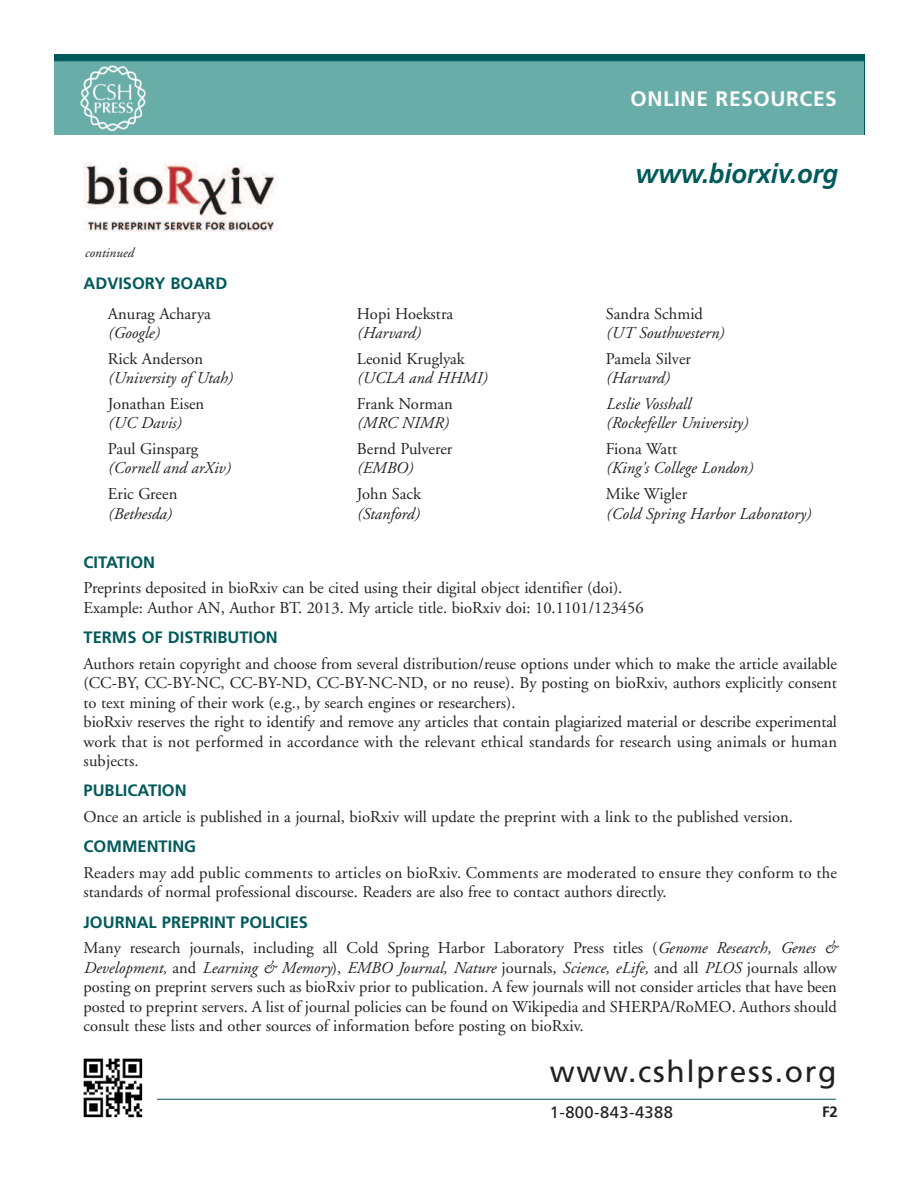
<style>
.page{position:relative;width:918px;height:1188px;background:#fff}
.page>*{position:absolute;margin:0;border:0;box-sizing:border-box;transform-origin:0 0}
.t1{font:30px "Frutiger";letter-spacing:.055em;color:#231f20}
.t2{font:italic 700 27px "Frutiger";letter-spacing:-.005em;color:#00595a;scale:.95 1}
.t3{font:700 21px "Frutiger";letter-spacing:.03em;color:#fff}
.t4{font:16.5px/19.5px "Adobe Garamond";color:#231f20}
.t5{font:italic 16.5px/25.5px "Adobe Garamond";color:#231f20}
.t6{font:700 16.5px "Frutiger";color:#00595a}
.t7{font:16.5px "Frutiger";letter-spacing:.03em;color:#231f20}
.t8{font:700 15px "Frutiger";color:#231f20}
.t9{font:italic 13.5px "Adobe Garamond";color:#231f20}
.s1{font-style:italic}
</style>
<div class="page">
<img style="left:54px;top:54px;width:810px;height:81px">
<img style="left:83px;top:1058px;width:60px;height:60px">
<hr style="left:157px;top:1099px;width:679px;height:1px;background:#00595a">
<img style="left:83px;top:163px;width:195px;height:69px">
<p class="t3" style="left:630px;top:90px;width:208px">ONLINE RESOURCES</p>
<p class="t9" style="left:85px;top:248px;width:50px">continued</p>
<p class="t6" style="left:84px;top:276px;width:145px">ADVISORY BOARD</p>
<p class="t4" style="left:108px;top:305px;width:104px">Anurag Acharya</p>
<p class="t5" style="left:108px;top:322px;width:53px">(Google)</p>
<p class="t4" style="left:108px;top:350px;width:97px">Rick Anderson</p>
<p class="t5" style="left:108px;top:367px;width:126px">(University of Utah)</p>
<p class="t4" style="left:108px;top:395px;width:98px">Jonathan Eisen</p>
<p class="t5" style="left:108px;top:412px;width:75px">(UC Davis)</p>
<p class="t4" style="left:108px;top:440px;width:92px">Paul Ginsparg</p>
<p class="t5" style="left:108px;top:457px;width:124px">(Cornell and arXiv)</p>
<p class="t4" style="left:108px;top:485px;width:71px">Eric Green</p>
<p class="t5" style="left:108px;top:502px;width:65px">(Bethesda)</p>
<p class="t4" style="left:357px;top:305px;width:98px">Hopi Hoekstra</p>
<p class="t5" style="left:357px;top:322px;width:65px">(Harvard)</p>
<p class="t4" style="left:357px;top:350px;width:109px">Leonid Kruglyak</p>
<p class="t5" style="left:357px;top:367px;width:131px">(UCLA and HHMI)</p>
<p class="t4" style="left:357px;top:395px;width:97px">Frank Norman</p>
<p class="t5" style="left:357px;top:412px;width:93px">(MRC NIMR)</p>
<p class="t4" style="left:357px;top:440px;width:97px">Bernd Pulverer</p>
<p class="t5" style="left:357px;top:457px;width:57px">(EMBO)</p>
<p class="t4" style="left:357px;top:485px;width:65px">John Sack</p>
<p class="t5" style="left:357px;top:502px;width:64px">(Stanford)</p>
<h2 class="t2" style="left:635px;top:163px;width:215px">www.biorxiv.org</h2>
<p class="t4" style="left:606px;top:305px;width:99px">Sandra Schmid</p>
<p class="t5" style="left:606px;top:322px;width:119px">(UT Southwestern)</p>
<p class="t4" style="left:606px;top:350px;width:87px">Pamela Silver</p>
<p class="t5" style="left:606px;top:367px;width:86px">(Harvard)<br>Leslie Vosshall</p>
<p class="t5" style="left:606px;top:412px;width:143px">(Rockefeller University)</p>
<p class="t4" style="left:606px;top:440px;width:73px">Fiona Watt</p>
<p class="t5" style="left:606px;top:457px;width:148px">(King's College London)</p>
<p class="t4" style="left:606px;top:485px;width:83px">Mike Wigler</p>
<p class="t5" style="left:606px;top:502px;width:206px">(Cold Spring Harbor Laboratory)</p>
<p class="t6" style="left:84px;top:555px;width:73px">CITATION</p>
<p class="t4" style="left:84px;top:580px;width:562px">Preprints deposited in bioRxiv can be cited using their digital object identifier (doi).<br>Example: Author AN, Author BT. 2013. My article title. bioRxiv doi: 10.1101/123456</p>
<p class="t6" style="left:84px;top:631px;width:196px">TERMS OF DISTRIBUTION</p>
<p class="t4" style="left:84px;top:655px;width:755px">Authors retain copyright and choose from several distribution/reuse options under which to make the article available (CC-BY, CC-BY-NC, CC-BY-ND, CC-BY-NC-ND, or no reuse). By posting on bioRxiv, authors explicitly consent to text mining of their work (e.g., by search engines or researchers).<br>bioRxiv reserves the right to identify and remove any articles that contain plagiarized material or describe experimental work that is not performed in accordance with the relevant ethical standards for research using animals or human subjects.</p>
<p class="t6" style="left:84px;top:784px;width:105px">PUBLICATION</p>
<p class="t4" style="left:84px;top:808px;width:711px">Once an article is published in a journal, bioRxiv will update the preprint with a link to the published version.</p>
<p class="t6" style="left:84px;top:840px;width:114px">COMMENTING</p>
<p class="t4" style="left:84px;top:864px;width:755px">Readers may add public comments to articles on bioRxiv. Comments are moderated to ensure they conform to the standards of normal professional discourse. Readers are also free to contact authors directly.</p>
<p class="t6" style="left:84px;top:915px;width:226px">JOURNAL PREPRINT POLICIES</p>
<p class="t4" style="left:84px;top:939px;width:755px;text-align:justify">Many research journals, including all Cold Spring Harbor Laboratory Press titles (<span class="s1">Genome Research, Genes &amp; Development,</span> and <span class="s1">Learning &amp; Memory</span>), <span class="s1">EMBO Journal, Nature</span> journals, <span class="s1">Science, eLife,</span> and all <span class="s1">PLOS</span> journals allow posting on preprint servers such as bioRxiv prior to publication. A few journals will not consider articles that have been posted to preprint servers. A list of journal policies can be found on Wikipedia and SHERPA/RoMEO. Authors should consult these lists and other sources of information before posting on bioRxiv.</p>
<h1 class="t1" style="left:550px;top:1060px;width:288px">www.cshlpress.org</h1>
<p class="t7" style="left:550px;top:1106px;width:125px">1-800-843-4388</p>
<p class="t8" style="left:822px;top:1105px;width:17px">F2</p>
</div>
